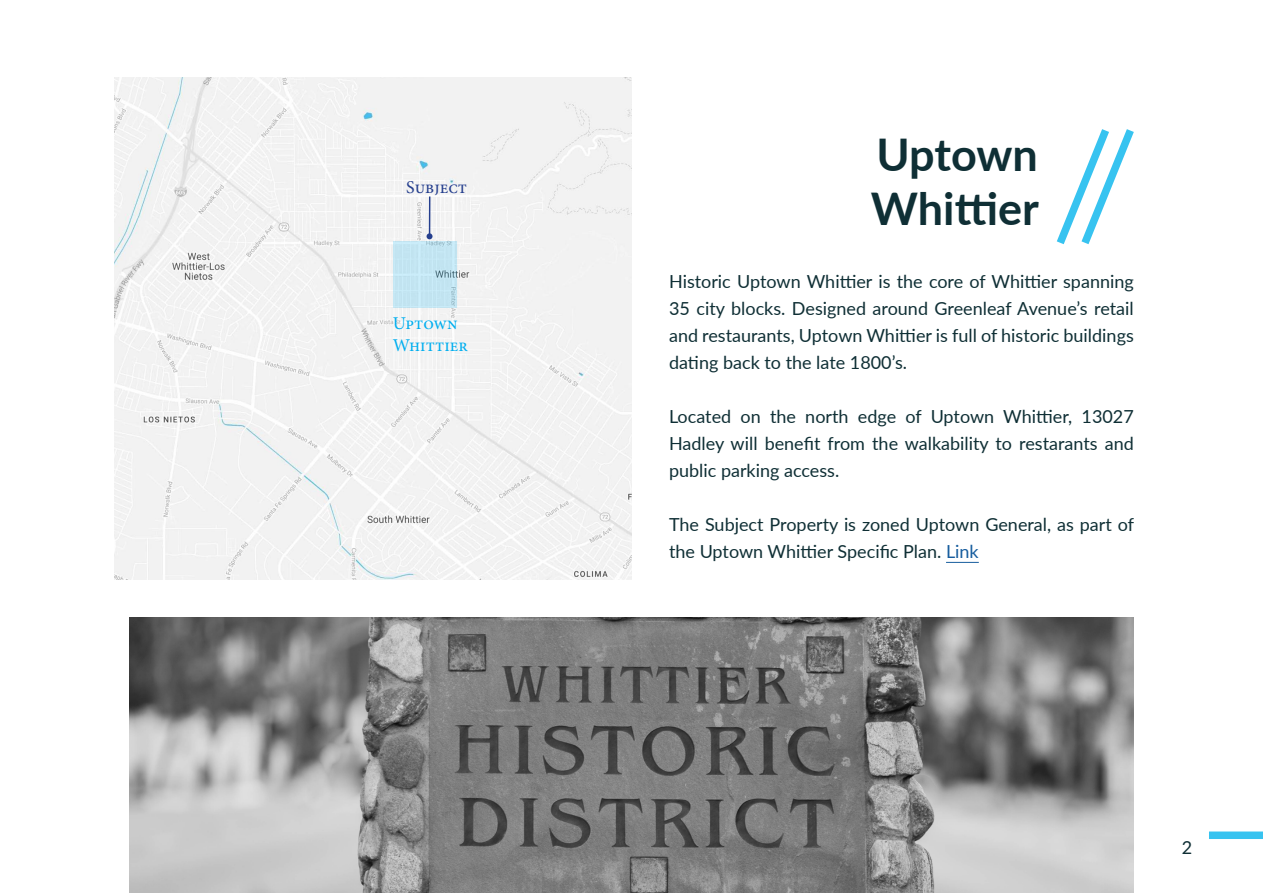
<style>
.page{position:relative;width:1263px;height:893px;background:#fff}
.page>*{position:absolute;margin:0;border:0;box-sizing:border-box;transform-origin:0 0}
.t1{font:700 45px "Lato";letter-spacing:-.005em;color:#0f2f35}
.t2{font:18px/27px "Lato";color:#0f2f35;text-align:justify}
.t3{font:18px "Minion Pro";color:#00aeef}
.t4{font:18px "Minion Pro";color:#253f8e}
.s1{color:#175d9e}
</style>
<div class="page">
<div style="left:1209px;top:831px;width:54px;height:8px;background:#37c3f0"></div>
<svg style="left:1056px;top:129px;width:78px;height:116px"></svg>
<img style="left:129px;top:618px;width:1005px;height:275px">
<hr style="left:946px;top:562px;width:33px;height:1px;background:#175d9e">
<img style="left:114px;top:77px;width:517px;height:503px">
<div style="left:393px;top:241px;width:64px;height:67px;background:#c2e4f1"></div>
<hr style="left:429px;top:197px;width:1px;height:39px;background:#253f8e">
<svg style="left:426px;top:233px;width:6px;height:6px"></svg>
<p class="t4" style="left:406px;top:175px;width:62px">Subject</p>
<p class="t3" style="left:393px;top:311px;width:66px">Uptown</p>
<p class="t3" style="left:393px;top:333px;width:77px">Whittier</p>
<p class="t1" style="left:876px;top:121px;width:163px">Uptown</p>
<p class="t1" style="left:871px;top:175px;width:170px">Whittier</p>
<p class="t2" style="left:669px;top:267px;width:466px">Historic Uptown Whittier is the core of Whittier spanning 35 city blocks. Designed around Greenleaf Avenue’s retail and restaurants, Uptown Whittier is full of historic buildings dating back to the late 1800’s.</p>
<p class="t2" style="left:669px;top:402px;width:466px">Located on the north edge of Uptown Whittier, 13027<br>Hadley will benefit from the walkability to restarants and public parking access.</p>
<p class="t2" style="left:669px;top:510px;width:467px">The Subject Property is zoned Uptown General, as part of the Uptown Whittier Specific Plan. <span class="s1">Link</span></p>
<p class="t2" style="left:1182px;top:833px;width:12px">2</p>
</div>
